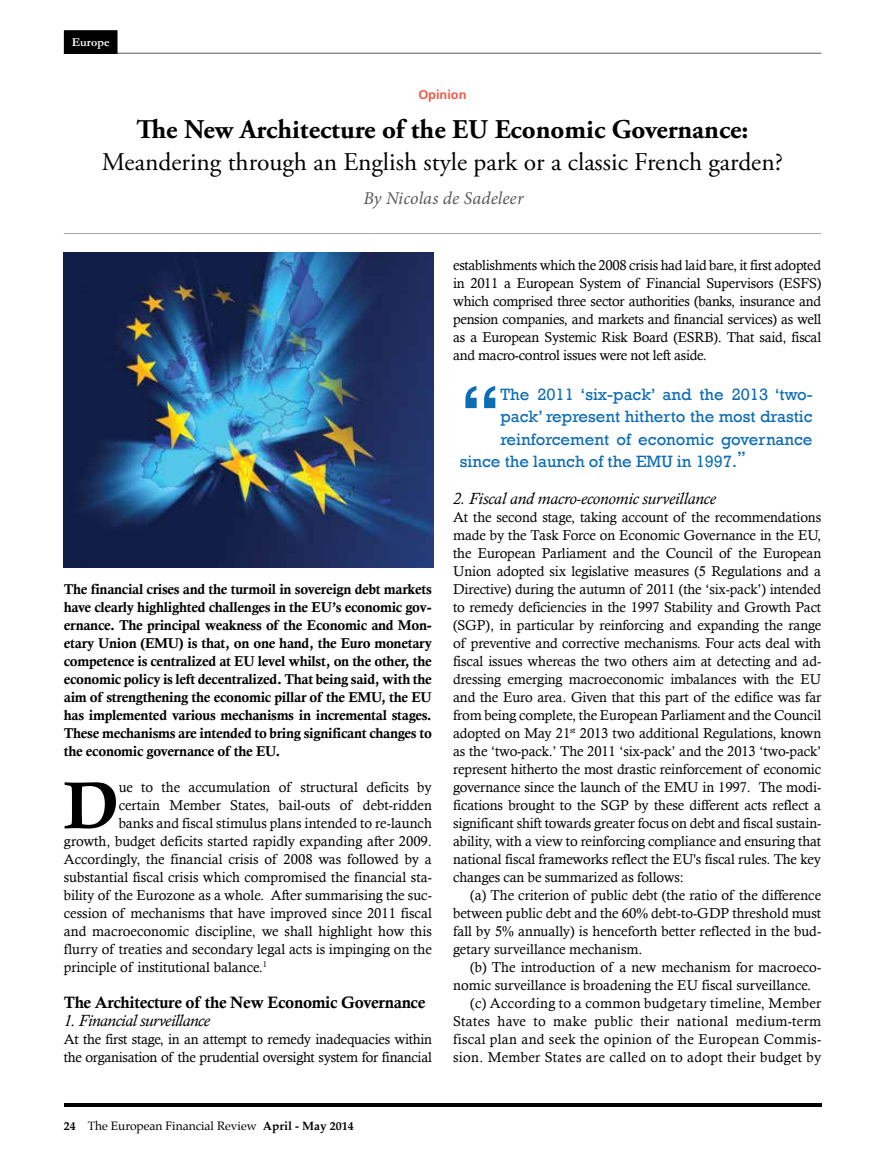
<style>
.page{position:relative;width:885px;height:1161px;background:#fff}
.page>*{position:absolute;margin:0;border:0;box-sizing:border-box;transform-origin:0 0}
.t1{font:700 80.7px "Helvetica";color:#0c6cb5}
.t2{font:66.6px "Calis MT Bol";color:#000}
.t3{font:700 27px "Adobe Garamond Pro";color:#000}
.t4{font:25.5px "Adobe Garamond Pro";color:#000}
.t5{font:italic 18px "Minion Pro";letter-spacing:.005em;color:#58595b}
.t6{font:16.8px "Rockwell";color:#0c6cb5}
.t7{font:16.5px "Calis MT Bol";letter-spacing:-.02em;color:#000}
.t8{font:italic 16.5px "Calisto";color:#000}
.t9{font:italic 16.5px "Calisto";letter-spacing:-.02em;color:#000}
.t10{font:14.25px/18px "Calisto";color:#000;text-align:justify}
.t11{font:14.25px/18px "Calis MT Bol";letter-spacing:-.02em;color:#000;text-align:justify}
.t12{font:14.25px "Calisto";letter-spacing:.02em;color:#000}
.t13{font:14.25px/18px "Calisto";letter-spacing:-.02em;color:#000}
.t14{font:700 12.75px "Frutiger";color:#f05a4a}
.t15{font:12px "Palatino";color:#000}
.t16{font:700 12px "Garamond";color:#fff}
.s1{font-weight:700}
</style>
<div class="page">
<hr style="left:64px;top:53px;width:757px;height:1px;background:#58595b">
<hr style="left:64px;top:1103px;width:757px;height:4px;background:#000">
<img style="left:64px;top:252px;width:369px;height:315px">
<hr style="left:64px;top:233px;width:757px;height:1px;background:#58595b">
<div style="left:65px;top:31px;width:52px;height:22px;background:#000"></div>
<div style="left:64px;top:30px;width:53px;height:24px;border:2px solid #000"></div>
<p class="t16" style="left:72px;top:35px;width:39px">Europe</p>
<p class="t14" style="left:418px;top:87px;width:50px">Opinion</p>
<h3 class="t3" style="left:136px;top:114px;width:613px">The New Architecture of the EU Economic Governance:</h3>
<h3 class="t4" style="left:102px;top:146px;width:682px">Meandering through an English style park or a classic French garden?</h3>
<p class="t5" style="left:363px;top:186px;width:162px">By Nicolas de Sadeleer</p>
<p class="t10" style="left:453px;top:256px;width:369px">establishments which the 2008 crisis had laid bare, it first adopted in 2011 a European System of Financial Supervisors (ESFS) which comprised three sector authorities (banks, insurance and pension companies, and markets and financial services) as well as a European Systemic Risk Board (ESRB). That said, fiscal and macro-control issues were not left aside.</p>
<p class="t11" style="left:64px;top:580px;width:369px">The financial crises and the turmoil in sovereign debt markets have clearly highlighted challenges in the EU’s economic gov&shy;ernance. The principal weakness of the Economic and Mon&shy;etary Union (EMU) is that, on one hand, the Euro monetary competence is centralized at EU level whilst, on the other, the economic policy is left decentralized. That being said, with the aim of strengthening the economic pillar of the EMU, the EU has implemented various mechanisms in incremental stages.<br>These mechanisms are intended to bring significant changes to the economic governance of the EU.</p>
<h2 class="t2" style="left:64px;top:767px;width:56px">D</h2>
<p class="t10" style="left:119px;top:778px;width:314px">ue to the accumulation of structural deficits by</p>
<p class="t10" style="left:119px;top:796px;width:314px">certain Member States, bail-outs of debt-ridden</p>
<p class="t10" style="left:119px;top:814px;width:314px">banks and fiscal stimulus plans intended to re-launch</p>
<p class="t10" style="left:64px;top:832px;width:369px">growth, budget deficits started rapidly expanding after 2009.</p>
<p class="t10" style="left:64px;top:850px;width:369px">Accordingly, the financial crisis of 2008 was followed by a</p>
<p class="t10" style="left:64px;top:868px;width:369px">substantial fiscal crisis which compromised the financial sta-</p>
<p class="t10" style="left:64px;top:886px;width:369px">bility of the Eurozone as a whole. After summarising the suc-</p>
<p class="t10" style="left:64px;top:904px;width:369px">cession of mechanisms that have improved since 2011 fiscal</p>
<p class="t10" style="left:64px;top:922px;width:369px">and macroeconomic discipline, we shall highlight how this</p>
<p class="t10" style="left:64px;top:940px;width:369px">flurry of treaties and secondary legal acts is impinging on the</p>
<p class="t10" style="left:64px;top:958px;width:205px">principle of institutional balance.<sup>1</sup></p>
<p class="t7" style="left:64px;top:993px;width:363px">The Architecture of the New Economic Governance</p>
<p class="t9" style="left:64px;top:1011px;width:147px">1. Financial surveillance</p>
<p class="t13" style="left:64px;top:1030px;width:369px">At the first stage, in an attempt to remedy inadequacies within the organisation of the prudential oversight system for financial</p>
<h1 class="t1" style="left:460px;top:343px;width:42px">“</h1>
<p class="t6" style="left:500px;top:384px;width:314px">The 2011 ‘six-pack’ and the 2013 ‘two-</p>
<p class="t6" style="left:500px;top:407px;width:314px">pack’ represent hitherto the most drastic</p>
<p class="t6" style="left:500px;top:429px;width:314px">reinforcement of economic governance</p>
<p class="t6" style="left:460px;top:452px;width:287px">since the launch of the EMU in 1997.<sup>”</sup></p>
<p class="t8" style="left:453px;top:489px;width:264px">2. Fiscal and macro-economic surveillance</p>
<p class="t10" style="left:453px;top:508px;width:369px">At the second stage, taking account of the recommendations made by the Task Force on Economic Governance in the EU, the European Parliament and the Council of the European Union adopted six legislative measures (5 Regulations and a Directive) during the autumn of 2011 (the ‘six-pack’) intended to remedy deficiencies in the 1997 Stability and Growth Pact (SGP), in particular by reinforcing and expanding the range of preventive and corrective mechanisms. Four acts deal with fiscal issues whereas the two others aim at detecting and ad&shy;dressing emerging macroeconomic imbalances with the EU and the Euro area. Given that this part of the edifice was far from being complete, the European Parliament and the Council adopted on May 21<sup>st</sup> 2013 two additional Regulations, known as the ‘two-pack.’ The 2011 ‘six-pack’ and the 2013 ‘two-pack’ represent hitherto the most drastic reinforcement of economic governance since the launch of the EMU in 1997. The modi&shy;fications brought to the SGP by these different acts reflect a significant shift towards greater focus on debt and fiscal sustain&shy;ability, with a view to reinforcing compliance and ensuring that national fiscal frameworks reflect the EU's fiscal rules. The key changes can be summarized as follows:</p>
<p class="t10" style="left:453px;top:886px;width:369px;text-indent:17px">(a) The criterion of public debt (the ratio of the difference between public debt and the 60% debt-to-GDP threshold must fall by 5% annually) is henceforth better reflected in the bud&shy;getary surveillance mechanism.</p>
<p class="t10" style="left:470px;top:958px;width:352px">(b) The introduction of a new mechanism for macroeco-</p>
<p class="t10" style="left:453px;top:976px;width:359px">nomic surveillance is broadening the EU fiscal surveillance.</p>
<p class="t12" style="left:470px;top:995px;width:352px">(c) According to a common budgetary timeline, Member</p>
<p class="t12" style="left:453px;top:1013px;width:369px">States have to make public their national medium-term</p>
<p class="t12" style="left:453px;top:1031px;width:369px">fiscal plan and seek the opinion of the European Commis-</p>
<p class="t12" style="left:453px;top:1049px;width:369px">sion. Member States are called on to adopt their budget by</p>
<p class="t15" style="left:64px;top:1116px;width:291px"><span class="s1">24</span> The European Financial Review <span class="s1">April - May 2014</span></p>
</div>
